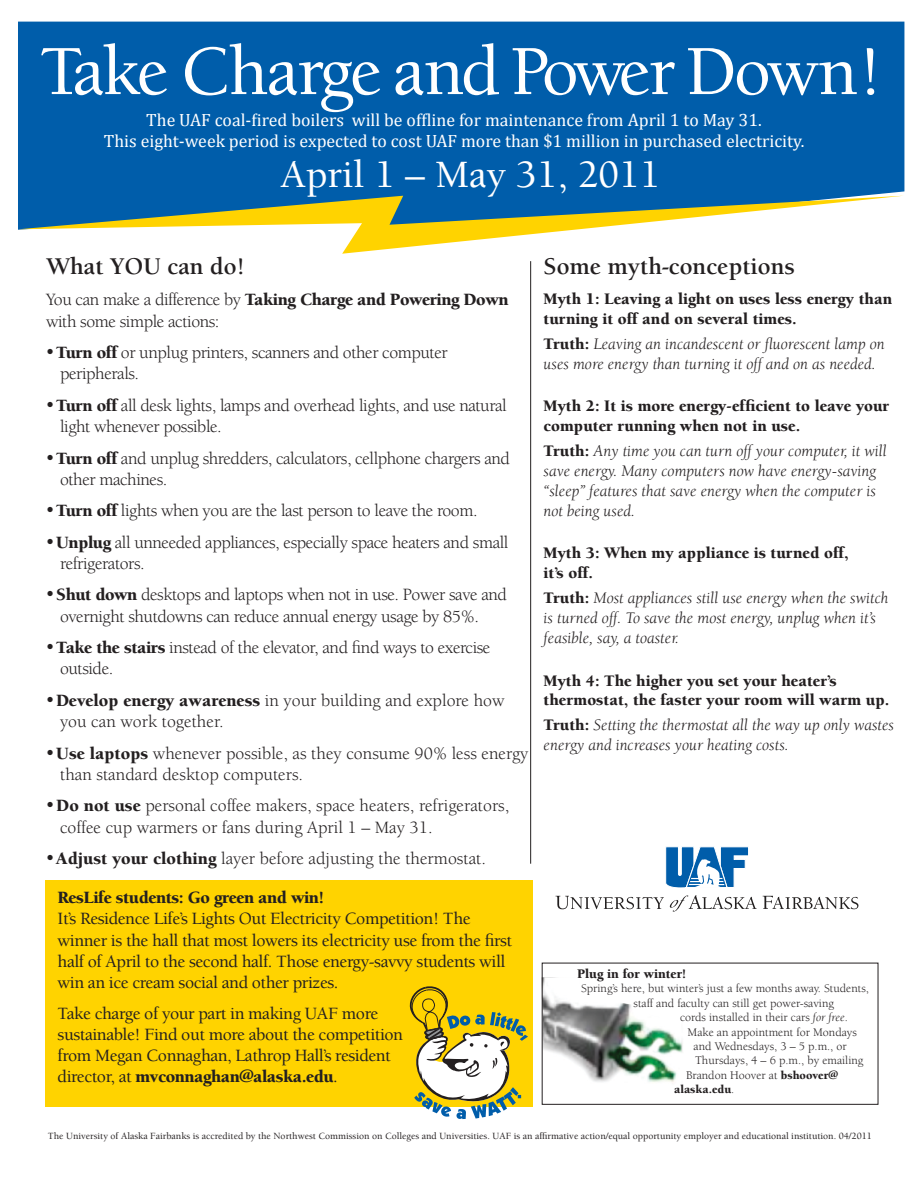
<style>
.page{position:relative;width:918px;height:1188px;background:#fff}
.page>*{position:absolute;margin:0;border:0;box-sizing:border-box;transform-origin:0 0}
.t1{font:500 72.3px "Berkeley Std";letter-spacing:-.04em;color:#fff}
.t2{font:500 39.75px "Berkeley Std";color:#fff}
.t3{font:700 24.6px "Berkeley Std";color:#231f20}
.t4{font:17.85px/21.3px "Cambria";color:#fff;text-align:center}
.t5{font:17.7px/21.3px "Berkeley Std";letter-spacing:-.025em;color:#231f20}
.t6{font:500 17.7px/21.3px "Berkeley Std";letter-spacing:-.025em;color:#231f20}
.t7{font:17.7px/21.3px "Berkeley Std";color:#231f20}
.t8{font:900 17.7px "Berkeley Std";letter-spacing:-.025em;color:#231f20}
.t9{font:italic 16.5px/19.8px "Berkeley Std";color:#231f20}
.t10{font:900 16.5px/19.8px "Berkeley Std";color:#231f20}
.t11{font:900 13.5px "Berkeley Std";color:#231f20}
.t12{font:12px "Berkeley Std";color:#231f20}
.t13{font:900 12px "Berkeley Std";color:#231f20}
.t14{font:500 9.75px "Berkeley Std";color:#231f20}
.s1{font-weight:900}
.s2{font-weight:900;font-style:normal}
.s3{font-style:italic}
.s4{font-weight:400}
</style>
<div class="page">
<div style="left:45px;top:880px;width:488px;height:227px;background:#ffd300"></div>
<div style="left:18px;top:21px;width:887px;height:209px;background:#005daa"></div>
<svg style="left:19px;top:196px;width:885px;height:58px"></svg>
<svg style="left:665px;top:846px;width:83px;height:42px"></svg>
<svg style="left:763px;top:896px;width:95px;height:13px"></svg>
<svg style="left:556px;top:895px;width:201px;height:17px"></svg>
<hr style="left:530px;top:261px;width:1px;height:603px;background:#231f20">
<svg style="left:409px;top:986px;width:119px;height:133px"></svg>
<img style="left:544px;top:977px;width:139px;height:105px">
<div style="left:542px;top:963px;width:336px;height:142px;border:1px solid #231f20"></div>
<p class="t1" style="left:39px;top:33px;width:845px">Take Charge and Power Down!</p>
<p class="t4" style="left:104px;top:109px;width:702px">The UAF coal-fired boilers will be offline for maintenance from April 1 to May 31.<br>This eight-week period is expected to cost UAF more than $1 million in purchased electricity.</p>
<p class="t2" style="left:280px;top:153px;width:381px">April 1 – May 31, 2011</p>
<p class="t3" style="left:46px;top:253px;width:200px">What YOU can do!</p>
<p class="t5" style="left:46px;top:289px;width:464px">You can make a difference by <span class="s1">Taking Charge and Powering Down </span>with some simple actions:</p>
<p class="t5" style="left:60px;top:342px;width:389px;text-indent:-14px">•<span class="s1">Turn off</span> or unplug printers, scanners and other computer peripherals.</p>
<p class="t5" style="left:60px;top:395px;width:448px;text-indent:-14px">•<span class="s1">Turn off</span> all desk lights, lamps and overhead lights, and use natural light whenever possible.</p>
<p class="t5" style="left:60px;top:448px;width:452px;text-indent:-14px">•<span class="s1">Turn off</span> and unplug shredders, calculators, cellphone chargers and other machines.</p>
<p class="t5" style="left:46px;top:500px;width:433px">•<span class="s1">Turn off</span> lights when you are the last person to leave the room.</p>
<p class="t5" style="left:60px;top:532px;width:450px;text-indent:-14px">•<span class="s1">Unplug</span> all unneeded appliances, especially space heaters and small refrigerators.</p>
<p class="t5" style="left:60px;top:585px;width:448px;text-indent:-14px">•<span class="s1">Shut down</span> desktops and laptops when not in use. Power save and overnight shutdowns can reduce annual energy usage by 85%.</p>
<p class="t5" style="left:60px;top:637px;width:432px;text-indent:-14px">•<span class="s1">Take the stairs</span> instead of the elevator, and find ways to exercise outside.</p>
<p class="t7" style="left:60px;top:690px;width:446px;text-indent:-14px">•<span class="s1">Develop energy awareness</span> in your building and explore how you can work together.</p>
<p class="t7" style="left:60px;top:743px;width:470px;text-indent:-14px">•<span class="s1">Use laptops</span> whenever possible, as they consume 90% less energy than standard desktop computers.</p>
<p class="t7" style="left:60px;top:795px;width:451px;text-indent:-14px">•<span class="s1">Do not use</span> personal coffee makers, space heaters, refrigerators, coffee cup warmers or fans during April 1 – May 31.</p>
<p class="t7" style="left:46px;top:848px;width:441px">•<span class="s1">Adjust your clothing</span> layer before adjusting the thermostat.</p>
<p class="t8" style="left:58px;top:888px;width:268px">ResLife students: Go green and win!</p>
<p class="t6" style="left:58px;top:909px;width:456px">It’s Residence Life’s Lights Out Electricity Competition! The winner is the hall that most lowers its electricity use from the first half of April to the second half. Those energy-savvy students will win an ice cream social and other prizes.</p>
<p class="t6" style="left:58px;top:1003px;width:347px">Take charge of your part in making UAF more sustainable! Find out more about the competition from Megan Connaghan, Lathrop Hall’s resident director, at <span class="s1">mvconnaghan@alaska.edu</span>.</p>
<p class="t3" style="left:544px;top:253px;width:253px">Some myth-conceptions</p>
<p class="t10" style="left:544px;top:289px;width:350px">Myth 1: Leaving a light on uses less energy than turning it off and on several times.</p>
<p class="t9" style="left:544px;top:334px;width:343px"><span class="s2">Truth:</span> Leaving an incandescent or fluorescent lamp on uses more energy than turning it off and on as needed.</p>
<p class="t10" style="left:544px;top:397px;width:347px">Myth 2: It is more energy-efficient to leave your computer running when not in use.</p>
<p class="t9" style="left:544px;top:441px;width:345px"><span class="s2">Truth:</span> Any time you can turn off your computer, it will save energy. Many computers now have energy-saving “sleep” features that save energy when the computer is not being used.</p>
<p class="t10" style="left:544px;top:544px;width:306px">Myth 3: When my appliance is turned off, it’s off.</p>
<p class="t9" style="left:544px;top:588px;width:346px"><span class="s2">Truth:</span> Most appliances still use energy when the switch is turned off. To save the most energy, unplug when it’s feasible, say, a toaster.</p>
<p class="t10" style="left:544px;top:671px;width:347px">Myth 4: The higher you set your heater’s thermostat, the faster your room will warm up.</p>
<p class="t9" style="left:544px;top:715px;width:352px"><span class="s2">Truth:</span> Setting the thermostat all the way up only wastes energy and increases your heating costs.</p>
<p class="t11" style="left:577px;top:966px;width:111px">Plug in for winter!</p>
<p class="t12" style="left:581px;top:982px;width:289px">Spring’s here, but winter’s just a few months away. Students,</p>
<p class="t12" style="left:634px;top:997px;width:202px">staff and faculty can still get power-saving</p>
<p class="t12" style="left:680px;top:1011px;width:169px">cords installed in their cars <span class="s3">for free</span>.</p>
<p class="t12" style="left:688px;top:1025px;width:171px">Make an appointment for Mondays</p>
<p class="t12" style="left:694px;top:1040px;width:155px">and Wednesdays, 3 – 5 p.m., or</p>
<p class="t12" style="left:695px;top:1054px;width:170px">Thursdays, 4 – 6 p.m., by emailing</p>
<p class="t12" style="left:686px;top:1069px;width:154px">Brandon Hoover at <span class="s1">bshoover@</span></p>
<p class="t13" style="left:674px;top:1083px;width:62px">alaska.edu<span class="s4">.</span></p>
<p class="t14" style="left:48px;top:1131px;width:825px">The University of Alaska Fairbanks is accredited by the Northwest Commission on Colleges and Universities. UAF is an affirmative action/equal opportunity employer and educational institution. 04/2011</p>
</div>
